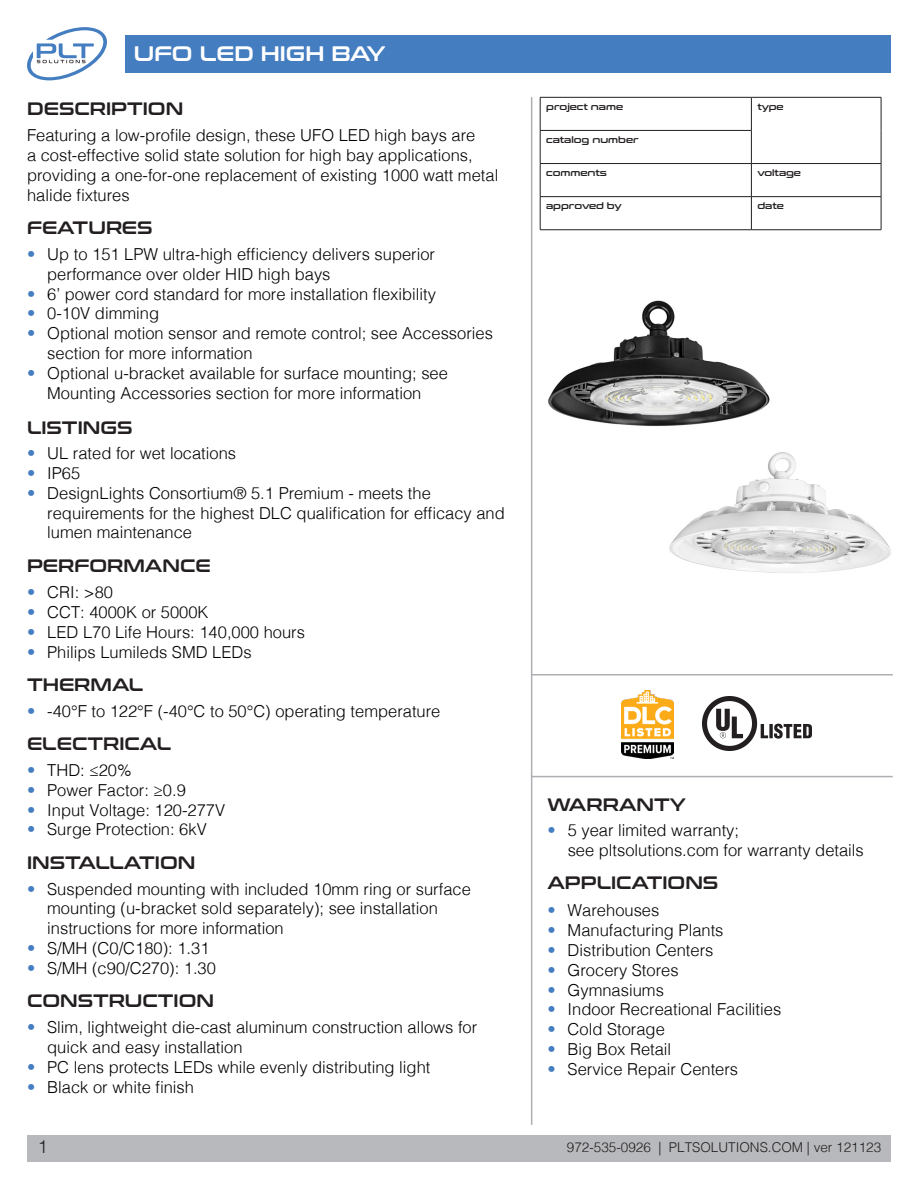
<style>
.page{position:relative;width:918px;height:1188px;background:#fff}
.page>*{position:absolute;margin:0;border:0;box-sizing:border-box;transform-origin:0 0}
.t1{font:21px "Conthrax Sb";color:#fff}
.t2{font:18px "Conthrax Sb";color:#231f20}
.t3{font:300 18px "Helvetica";color:#231f20}
.PLT_Blue_Bullets_Paragraphs{font:300 16.5px/19.8px "Helvetica";color:#000}
.t4{font:300 13.5px "Helvetica";color:#231f20}
.t5{font:9px "Conthrax Sb";color:#231f20}
.s1{color:#447dc0}
</style>
<div class="page">
<div style="left:27px;top:1135px;width:864px;height:27px;background:#b8b9bc"></div>
<svg style="left:27px;top:27px;width:80px;height:54px"></svg>
<div style="left:125px;top:35px;width:766px;height:37px;background:#447dc0"></div>
<hr style="left:531px;top:97px;width:1px;height:1028px;background:#aeafb3">
<hr style="left:540px;top:97px;width:211px;height:1px;background:#231f20">
<hr style="left:540px;top:98px;width:1px;height:32px;background:#231f20">
<hr style="left:751px;top:97px;width:130px;height:1px;background:#231f20">
<hr style="left:751px;top:98px;width:1px;height:32px;background:#231f20">
<hr style="left:881px;top:98px;width:1px;height:32px;background:#231f20">
<hr style="left:540px;top:130px;width:212px;height:1px;background:#231f20">
<hr style="left:540px;top:131px;width:1px;height:32px;background:#231f20">
<hr style="left:751px;top:131px;width:1px;height:32px;background:#231f20">
<hr style="left:881px;top:130px;width:1px;height:33px;background:#231f20">
<hr style="left:540px;top:163px;width:211px;height:1px;background:#231f20">
<hr style="left:540px;top:164px;width:1px;height:32px;background:#231f20">
<hr style="left:751px;top:163px;width:130px;height:1px;background:#231f20">
<hr style="left:751px;top:164px;width:1px;height:32px;background:#231f20">
<hr style="left:881px;top:164px;width:1px;height:32px;background:#231f20">
<hr style="left:540px;top:196px;width:211px;height:1px;background:#231f20">
<hr style="left:540px;top:197px;width:1px;height:33px;background:#231f20">
<hr style="left:751px;top:196px;width:130px;height:1px;background:#231f20">
<hr style="left:751px;top:197px;width:1px;height:33px;background:#231f20">
<hr style="left:881px;top:197px;width:1px;height:33px;background:#231f20">
<hr style="left:540px;top:229px;width:211px;height:1px;background:#231f20">
<hr style="left:751px;top:229px;width:130px;height:1px;background:#231f20">
<hr style="left:531px;top:674px;width:362px;height:1px;background:#aeafb3">
<hr style="left:531px;top:776px;width:362px;height:1px;background:#aeafb3">
<img style="left:548px;top:300px;width:222px;height:126px">
<img style="left:669px;top:452px;width:222px;height:121px">
<img style="left:702px;top:696px;width:109px;height:54px">
<img style="left:621px;top:691px;width:52px;height:67px">
<p class="t1" style="left:134px;top:38px;width:253px">UFO LED HIGH BAY</p>
<p class="t2" style="left:27px;top:95px;width:158px">DESCRIPTION</p>
<p class="t5" style="left:546px;top:100px;width:78px">project name</p>
<p class="t5" style="left:757px;top:100px;width:28px">type</p>
<p class="t5" style="left:546px;top:133px;width:94px">catalog number</p>
<p class="t5" style="left:546px;top:166px;width:62px">comments</p>
<p class="t5" style="left:757px;top:166px;width:45px">voltage</p>
<p class="t5" style="left:546px;top:199px;width:77px">approved by</p>
<p class="t5" style="left:757px;top:199px;width:28px">date</p>
<p class="PLT_Blue_Bullets_Paragraphs" style="left:47px;top:243px;width:389px;text-indent:-20px"><span class="s1">•</span> Up to 151 LPW ultra-high efficiency delivers superior performance over older HID high bays</p>
<p class="PLT_Blue_Bullets_Paragraphs" style="left:27px;top:283px;width:411px"><span class="s1">•</span> 6’ power cord standard for more installation flexibility</p>
<p class="PLT_Blue_Bullets_Paragraphs" style="left:27px;top:303px;width:134px"><span class="s1">•</span> 0-10V dimming</p>
<p class="PLT_Blue_Bullets_Paragraphs" style="left:47px;top:322px;width:447px;text-indent:-20px"><span class="s1">•</span> Optional motion sensor and remote control; see Accessories section for more information</p>
<p class="PLT_Blue_Bullets_Paragraphs" style="left:27px;top:362px;width:422px;text-align:center"><span class="s1">•</span> Optional u-bracket available for surface mounting; see<br>Mounting Accessories section for more information</p>
<p class="PLT_Blue_Bullets_Paragraphs" style="left:27px;top:125px;width:473px">Featuring a low-profile design, these UFO LED high bays are<br>a cost-effective solid state solution for high bay applications, providing a one-for-one replacement of existing 1000 watt metal halide fixtures</p>
<p class="t2" style="left:27px;top:214px;width:127px">FEATURES</p>
<p class="t2" style="left:27px;top:414px;width:107px">LISTINGS</p>
<p class="PLT_Blue_Bullets_Paragraphs" style="left:27px;top:442px;width:211px"><span class="s1">•</span> UL rated for wet locations</p>
<p class="PLT_Blue_Bullets_Paragraphs" style="left:27px;top:462px;width:55px"><span class="s1">•</span> IP65</p>
<p class="PLT_Blue_Bullets_Paragraphs" style="left:47px;top:482px;width:459px;text-indent:-20px"><span class="s1">•</span> DesignLights Consortium® 5.1 Premium - meets the requirements for the highest DLC qualification for efficacy and lumen maintenance</p>
<p class="t2" style="left:27px;top:552px;width:185px">PERFORMANCE</p>
<p class="PLT_Blue_Bullets_Paragraphs" style="left:27px;top:581px;width:88px"><span class="s1">•</span> CRI: &gt;80</p>
<p class="PLT_Blue_Bullets_Paragraphs" style="left:27px;top:601px;width:183px"><span class="s1">•</span> CCT: 4000K or 5000K</p>
<p class="PLT_Blue_Bullets_Paragraphs" style="left:27px;top:621px;width:279px"><span class="s1">•</span> LED L70 Life Hours: 140,000 hours</p>
<p class="PLT_Blue_Bullets_Paragraphs" style="left:27px;top:641px;width:226px"><span class="s1">•</span> Philips Lumileds SMD LEDs</p>
<p class="t2" style="left:27px;top:671px;width:118px">THERMAL</p>
<p class="PLT_Blue_Bullets_Paragraphs" style="left:27px;top:700px;width:415px"><span class="s1">•</span> -40°F to 122°F (-40°C to 50°C) operating temperature</p>
<p class="t2" style="left:27px;top:730px;width:146px">ELECTRICAL</p>
<p class="PLT_Blue_Bullets_Paragraphs" style="left:27px;top:759px;width:106px"><span class="s1">•</span> THD: ≤20%</p>
<p class="PLT_Blue_Bullets_Paragraphs" style="left:27px;top:779px;width:160px"><span class="s1">•</span> Power Factor: ≥0.9</p>
<p class="PLT_Blue_Bullets_Paragraphs" style="left:27px;top:799px;width:200px"><span class="s1">•</span> Input Voltage: 120-277V</p>
<p class="PLT_Blue_Bullets_Paragraphs" style="left:27px;top:819px;width:181px"><span class="s1">•</span> Surge Protection: 6kV</p>
<p class="t2" style="left:27px;top:849px;width:170px">INSTALLATION</p>
<p class="PLT_Blue_Bullets_Paragraphs" style="left:47px;top:878px;width:425px;text-indent:-20px"><span class="s1">•</span> Suspended mounting with included 10mm ring or surface mounting (u-bracket sold separately); see installation instructions for more information</p>
<p class="PLT_Blue_Bullets_Paragraphs" style="left:27px;top:937px;width:184px"><span class="s1">•</span> S/MH (C0/C180): 1.31</p>
<p class="PLT_Blue_Bullets_Paragraphs" style="left:27px;top:957px;width:190px"><span class="s1">•</span> S/MH (c90/C270): 1.30</p>
<p class="t2" style="left:27px;top:987px;width:189px">CONSTRUCTION</p>
<p class="PLT_Blue_Bullets_Paragraphs" style="left:47px;top:1016px;width:432px;text-indent:-20px"><span class="s1">•</span> Slim, lightweight die-cast aluminum construction allows for quick and easy installation</p>
<p class="PLT_Blue_Bullets_Paragraphs" style="left:27px;top:1056px;width:405px"><span class="s1">•</span> PC lens protects LEDs while evenly distributing light</p>
<p class="PLT_Blue_Bullets_Paragraphs" style="left:27px;top:1076px;width:168px"><span class="s1">•</span> Black or white finish</p>
<p class="t3" style="left:38px;top:1132px;width:12px">1</p>
<p class="t2" style="left:547px;top:791px;width:140px">WARRANTY</p>
<p class="PLT_Blue_Bullets_Paragraphs" style="left:568px;top:819px;width:298px;text-indent:-20px"><span class="s1">•</span> 5 year limited warranty;<br>see pltsolutions.com for warranty details</p>
<p class="t2" style="left:547px;top:869px;width:172px">APPLICATIONS</p>
<p class="PLT_Blue_Bullets_Paragraphs" style="left:547px;top:899px;width:113px"><span class="s1">•</span> Warehouses</p>
<p class="PLT_Blue_Bullets_Paragraphs" style="left:547px;top:919px;width:178px"><span class="s1">•</span> Manufacturing Plants</p>
<p class="PLT_Blue_Bullets_Paragraphs" style="left:547px;top:939px;width:168px"><span class="s1">•</span> Distribution Centers</p>
<p class="PLT_Blue_Bullets_Paragraphs" style="left:547px;top:959px;width:133px"><span class="s1">•</span> Grocery Stores</p>
<p class="PLT_Blue_Bullets_Paragraphs" style="left:547px;top:979px;width:118px"><span class="s1">•</span> Gymnasiums</p>
<p class="PLT_Blue_Bullets_Paragraphs" style="left:547px;top:998px;width:235px"><span class="s1">•</span> Indoor Recreational Facilities</p>
<p class="PLT_Blue_Bullets_Paragraphs" style="left:547px;top:1018px;width:119px"><span class="s1">•</span> Cold Storage</p>
<p class="PLT_Blue_Bullets_Paragraphs" style="left:547px;top:1038px;width:125px"><span class="s1">•</span> Big Box Retail</p>
<p class="PLT_Blue_Bullets_Paragraphs" style="left:547px;top:1058px;width:192px"><span class="s1">•</span> Service Repair Centers</p>
<p class="t4" style="left:567px;top:1136px;width:316px">972-535-0926 | PLTSOLUTIONS.COM | ver 121123</p>
</div>
